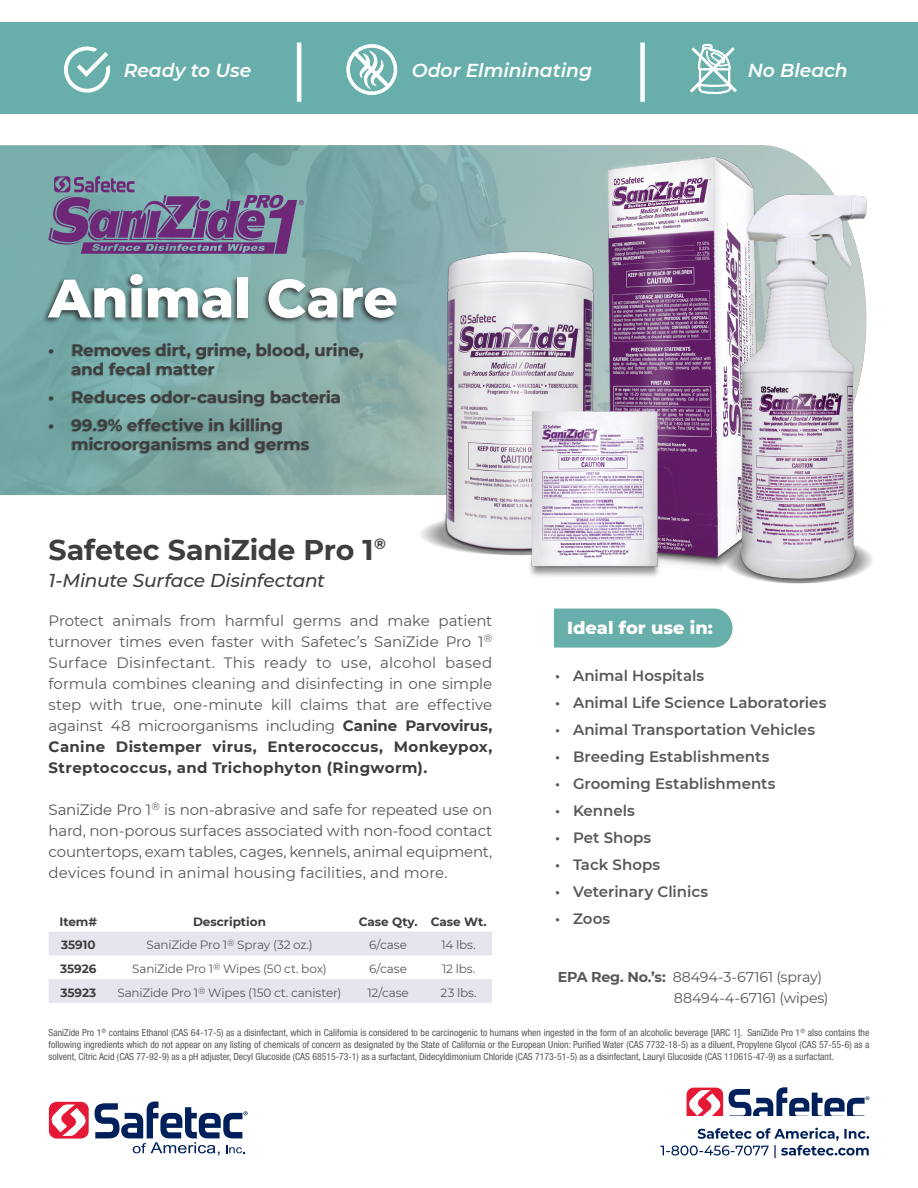
<style>
.page{position:relative;width:918px;height:1188px;background:#fff}
.page>*{position:absolute;margin:0;border:0;box-sizing:border-box;transform-origin:0 0}
.t1{font:800 54px "Montserrat";letter-spacing:-.01em;color:#fff}
.t2{font:700 28.5px "Montserrat";letter-spacing:-.01em;color:#3e3e3f}
.t3{font:italic 600 18.75px "Montserrat";color:#fff}
.t4{font:italic 500 18.6px "Montserrat";letter-spacing:-.015em;color:#3e3e3f}
.t5{font:800 17.85px "Montserrat";color:#fff}
.t6{font:700 16.5px/19px "Montserrat";color:#3e3e3f}
.t7{font:15px/21px "Montserrat";letter-spacing:.005em;color:#57585a;text-align:justify}
.t8{font:600 15px "Montserrat";color:#57585a}
.t9{font:14.25px "Montserrat";letter-spacing:-.01em;color:#57585a}
.t10{font:12px "Montserrat";letter-spacing:-.01em;color:#57585a}
.t11{font:700 12px "Montserrat";color:#3e3e3f}
.t12{font:condensed 9.75px/12px "Helvetica Neue LT Pro";color:#57585a;text-align:justify}
.s1{font-weight:700;color:#3e3e3f}
.s2{font-weight:700}
</style>
<div class="page">
<img style="left:0;top:145px;width:816px;height:350px">
<svg style="left:49px;top:932px;width:443px;height:71px"></svg>
<div style="left:41px;top:272px;width:358px;height:53px;background:#231f20;opacity:.75"></div>
<img style="left:408px;top:145px;width:401px;height:432px">
<img style="left:698px;top:171px;width:175px;height:413px">
<div style="left:48px;top:343px;width:315px;height:112px;background:#231f20;opacity:.35"></div>
<div style="left:554px;top:609px;width:179px;height:39px;background:#68afac"></div>
<svg style="left:48px;top:176px;width:256px;height:78px;background:#767496"></svg>
<svg style="left:95px;top:1101px;width:153px;height:54px"></svg>
<div style="left:49px;top:1102px;width:40px;height:37px;background:#e51836;border-radius:8px"></div>
<svg style="left:49px;top:1104px;width:39px;height:32px"></svg>
<svg style="left:729px;top:1087px;width:140px;height:28px"></svg>
<svg style="left:687px;top:1088px;width:36px;height:27px"></svg>
<svg style="left:660px;top:1128px;width:209px;height:30px"></svg>
<div style="left:0;top:22px;width:918px;height:92px;background:#68afac"></div>
<hr style="left:297px;top:42px;width:4px;height:60px;background:#fff">
<div style="left:640px;top:42px;width:5px;height:60px;background:#fff"></div>
<svg style="left:346px;top:44px;width:52px;height:51px"></svg>
<svg style="left:64px;top:46px;width:46px;height:47px"></svg>
<svg style="left:687px;top:43px;width:53px;height:181px"></svg>
<p class="t3" style="left:124px;top:57px;width:129px">Ready to Use</p>
<p class="t3" style="left:412px;top:57px;width:182px">Odor Elmininating</p>
<p class="t3" style="left:748px;top:57px;width:102px">No Bleach</p>
<p class="t1" style="left:49px;top:259px;width:351px">Animal Care</p>
<p class="t6" style="left:71px;top:340px;width:294px;text-indent:-23px">• Removes dirt, grime, blood, urine, and fecal matter</p>
<p class="t6" style="left:49px;top:387px;width:294px">• Reduces odor-causing bacteria</p>
<p class="t6" style="left:71px;top:415px;width:240px;text-indent:-23px">• 99.9% effective in killing microorganisms and germs</p>
<p class="t2" style="left:49px;top:529px;width:339px">Safetec SaniZide Pro 1<sup>®</sup></p>
<p class="t4" style="left:49px;top:567px;width:278px">1-Minute Surface Disinfectant</p>
<p class="t7" style="left:49px;top:610px;width:445px">Protect animals from harmful germs and make patient turnover times even faster with Safetec’s SaniZide Pro 1<sup>® </sup>Surface Disinfectant. This ready to use, alcohol based</p>
<p class="t7" style="left:49px;top:673px;width:445px">formula combines cleaning and disinfecting in one simple step with true, one-minute kill claims that are effective against 48 microorganisms including <span class="s1">Canine Parvovirus, Canine Distemper virus, Enterococcus, Monkeypox, Streptococcus, and Trichophyton (Ringworm).</span></p>
<p class="t7" style="left:49px;top:799px;width:445px">SaniZide Pro 1<sup>®</sup> is non-abrasive and safe for repeated use on hard, non-porous surfaces associated with non-food contact countertops, exam tables, cages, kennels, animal equipment, devices found in animal housing facilities, and more.</p>
<p class="t11" style="left:59px;top:913px;width:39px">Item#</p>
<p class="t11" style="left:193px;top:913px;width:74px">Description</p>
<p class="t11" style="left:359px;top:913px;width:60px">Case Qty.</p>
<p class="t11" style="left:431px;top:913px;width:57px">Case Wt.</p>
<p class="t11" style="left:61px;top:936px;width:36px">35910</p>
<p class="t10" style="left:146px;top:937px;width:168px">SaniZide Pro 1<sup>®</sup> Spray (32 oz.)</p>
<p class="t10" style="left:369px;top:937px;width:39px">6/case</p>
<p class="t10" style="left:442px;top:937px;width:36px">14 lbs.</p>
<p class="t11" style="left:60px;top:960px;width:38px">35926</p>
<p class="t10" style="left:132px;top:961px;width:196px">SaniZide Pro 1<sup>®</sup> Wipes (50 ct. box)</p>
<p class="t10" style="left:369px;top:961px;width:39px">6/case</p>
<p class="t10" style="left:442px;top:961px;width:35px">12 lbs.</p>
<p class="t11" style="left:60px;top:984px;width:37px">35923</p>
<p class="t10" style="left:117px;top:984px;width:226px">SaniZide Pro 1<sup>®</sup> Wipes (150 ct. canister)</p>
<p class="t10" style="left:367px;top:984px;width:43px">12/case</p>
<p class="t10" style="left:441px;top:984px;width:38px">23 lbs.</p>
<p class="t5" style="left:567px;top:615px;width:147px">Ideal for use in:</p>
<p class="t8" style="left:555px;top:665px;width:151px">• Animal Hospitals</p>
<p class="t8" style="left:555px;top:692px;width:273px">• Animal Life Science Laboratories</p>
<p class="t8" style="left:555px;top:719px;width:262px">• Animal Transportation Vehicles</p>
<p class="t8" style="left:555px;top:746px;width:216px">• Breeding Establishments</p>
<p class="t8" style="left:555px;top:773px;width:222px">• Grooming Establishments</p>
<p class="t8" style="left:555px;top:800px;width:81px">• Kennels</p>
<p class="t8" style="left:555px;top:827px;width:98px">• Pet Shops</p>
<p class="t8" style="left:555px;top:854px;width:107px">• Tack Shops</p>
<p class="t8" style="left:555px;top:881px;width:155px">• Veterinary Clinics</p>
<p class="t8" style="left:555px;top:908px;width:57px">• Zoos</p>
<p class="t9" style="left:558px;top:967px;width:266px"><span class="s2">EPA Reg. No.’s:</span> 88494-3-67161 (spray)</p>
<p class="t9" style="left:674px;top:988px;width:156px">88494-4-67161 (wipes)</p>
<p class="t12" style="left:49px;top:1026px;width:822px">SaniZide Pro 1<sup>®</sup> contains Ethanol (CAS 64-17-5) as a disinfectant, which in California is considered to be carcinogenic to humans when ingested in the form of an alcoholic beverage [IARC 1]. SaniZide Pro 1<sup>®</sup> also contains the following ingredients which do not appear on any listing of chemicals of concern as designated by the State of California or the European Union: Purified Water (CAS 7732-18-5) as a diluent, Propylene Glycol (CAS 57-55-6) as a solvent, Citric Acid (CAS 77-92-9) as a pH adjuster, Decyl Glucoside (CAS 68515-73-1) as a surfactant, Didecyldimonium Chloride (CAS 7173-51-5) as a disinfectant, Lauryl Glucoside (CAS 110615-47-9) as a surfactant.</p>
</div>
